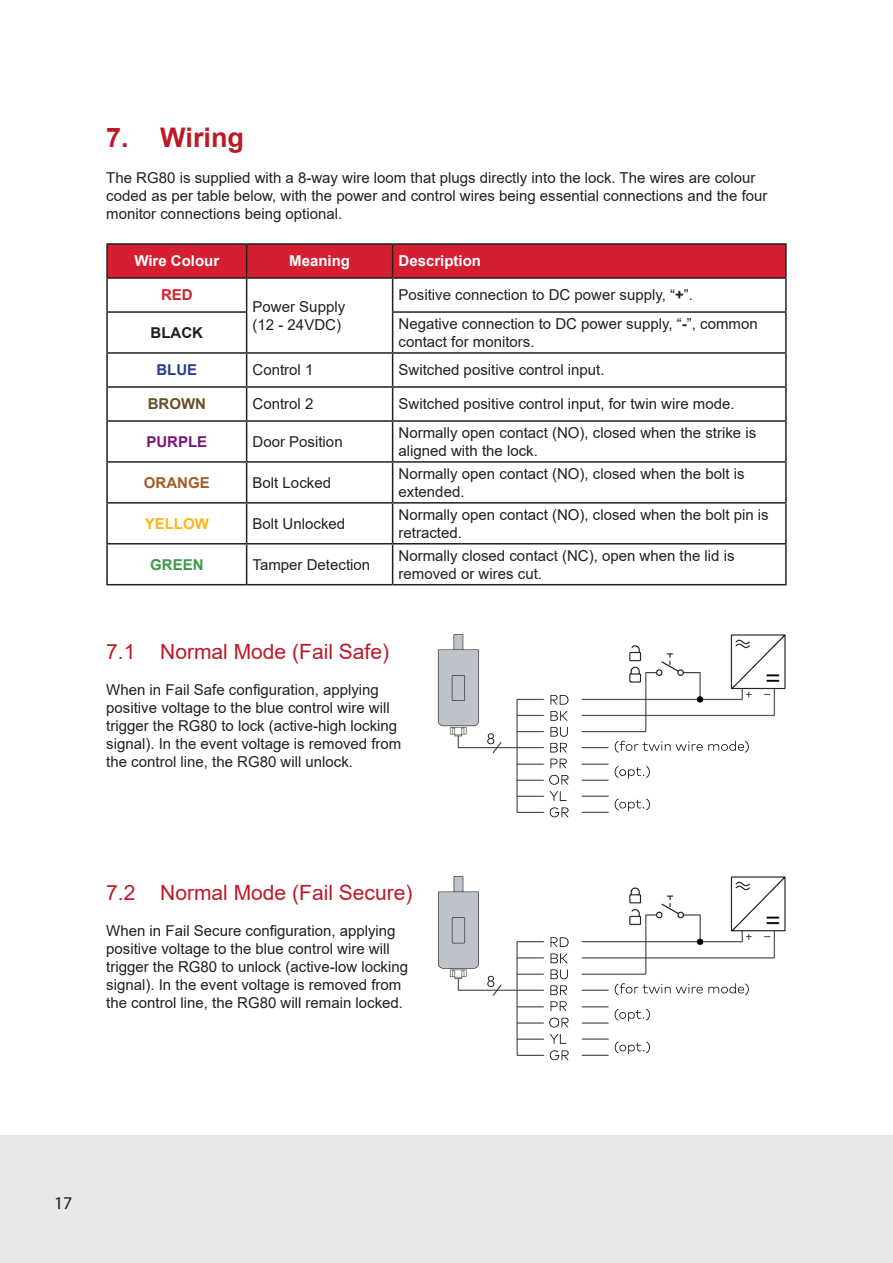
<style>
.page{position:relative;width:893px;height:1263px;background:#fff}
.page>*{position:absolute;margin:0;border:0;box-sizing:border-box;transform-origin:0 0}
.t1{font:700 27px "Arial";color:#bc1a28}
.t2{font:21px "Arial";color:#bc1a28}
.t3{font:18px "Myriad Pro";color:#231f20}
.t4{font:15px/18px "Arial";color:#231f20}
.t5{font:700 15px "Arial";color:#fff}
.t6{font:700 15px "Arial";color:#7a1777}
.t7{font:700 15px "Arial";color:#a55b25}
.t8{font:700 15px "Arial";color:#fcb619}
.t9{font:700 15px "Arial";color:#231f20}
.t10{font:700 15px "Arial";color:#6a5126}
.t11{font:700 15px "Arial";color:#3e9a45}
.t12{font:700 15px "Arial";color:#253f8e}
.t13{font:700 15px "Arial";color:#d1232a}
.s1{font-weight:700}
</style>
<div class="page">
<div style="left:0;top:1135px;width:893px;height:128px;background:#e6e7e9"></div>
<div style="left:108px;top:245px;width:677px;height:32px;background:#d51f30"></div>
<hr style="left:106px;top:243px;width:141px;height:2px;background:#231f20">
<hr style="left:106px;top:245px;width:2px;height:32px;background:#231f20">
<hr style="left:247px;top:243px;width:146px;height:2px;background:#231f20">
<hr style="left:246px;top:245px;width:1px;height:32px;background:#231f20">
<hr style="left:393px;top:243px;width:394px;height:2px;background:#231f20">
<hr style="left:392px;top:245px;width:1px;height:32px;background:#231f20">
<hr style="left:785px;top:245px;width:2px;height:32px;background:#231f20">
<hr style="left:106px;top:277px;width:141px;height:2px;background:#231f20">
<hr style="left:106px;top:279px;width:2px;height:32px;background:#231f20">
<hr style="left:247px;top:277px;width:146px;height:2px;background:#231f20">
<hr style="left:246px;top:279px;width:1px;height:32px;background:#231f20">
<hr style="left:393px;top:277px;width:394px;height:2px;background:#231f20">
<hr style="left:392px;top:279px;width:1px;height:32px;background:#231f20">
<hr style="left:785px;top:279px;width:2px;height:32px;background:#231f20">
<hr style="left:106px;top:311px;width:141px;height:2px;background:#231f20">
<hr style="left:106px;top:313px;width:2px;height:39px;background:#231f20">
<hr style="left:246px;top:313px;width:1px;height:39px;background:#231f20">
<hr style="left:392px;top:311px;width:395px;height:2px;background:#231f20">
<hr style="left:392px;top:313px;width:1px;height:39px;background:#231f20">
<hr style="left:785px;top:313px;width:2px;height:39px;background:#231f20">
<hr style="left:106px;top:352px;width:141px;height:2px;background:#231f20">
<hr style="left:106px;top:354px;width:2px;height:32px;background:#231f20">
<hr style="left:247px;top:352px;width:146px;height:2px;background:#231f20">
<hr style="left:246px;top:354px;width:1px;height:32px;background:#231f20">
<hr style="left:393px;top:352px;width:394px;height:2px;background:#231f20">
<hr style="left:392px;top:354px;width:1px;height:32px;background:#231f20">
<hr style="left:785px;top:354px;width:2px;height:32px;background:#231f20">
<hr style="left:106px;top:386px;width:141px;height:2px;background:#231f20">
<hr style="left:106px;top:388px;width:2px;height:32px;background:#231f20">
<hr style="left:247px;top:386px;width:146px;height:2px;background:#231f20">
<hr style="left:246px;top:388px;width:1px;height:32px;background:#231f20">
<hr style="left:393px;top:386px;width:394px;height:2px;background:#231f20">
<hr style="left:392px;top:388px;width:1px;height:32px;background:#231f20">
<hr style="left:785px;top:388px;width:2px;height:32px;background:#231f20">
<hr style="left:106px;top:420px;width:141px;height:2px;background:#231f20">
<hr style="left:106px;top:422px;width:2px;height:39px;background:#231f20">
<hr style="left:247px;top:420px;width:146px;height:2px;background:#231f20">
<hr style="left:246px;top:422px;width:1px;height:39px;background:#231f20">
<hr style="left:393px;top:420px;width:394px;height:2px;background:#231f20">
<hr style="left:392px;top:422px;width:1px;height:39px;background:#231f20">
<hr style="left:785px;top:422px;width:2px;height:39px;background:#231f20">
<hr style="left:106px;top:461px;width:141px;height:2px;background:#231f20">
<hr style="left:106px;top:463px;width:2px;height:39px;background:#231f20">
<hr style="left:247px;top:461px;width:146px;height:2px;background:#231f20">
<hr style="left:246px;top:463px;width:1px;height:39px;background:#231f20">
<hr style="left:393px;top:461px;width:394px;height:2px;background:#231f20">
<hr style="left:392px;top:463px;width:1px;height:39px;background:#231f20">
<hr style="left:785px;top:463px;width:2px;height:39px;background:#231f20">
<hr style="left:106px;top:502px;width:141px;height:2px;background:#231f20">
<hr style="left:106px;top:504px;width:2px;height:39px;background:#231f20">
<hr style="left:247px;top:502px;width:146px;height:2px;background:#231f20">
<hr style="left:246px;top:504px;width:1px;height:39px;background:#231f20">
<hr style="left:393px;top:502px;width:394px;height:2px;background:#231f20">
<hr style="left:392px;top:504px;width:1px;height:39px;background:#231f20">
<hr style="left:785px;top:504px;width:2px;height:39px;background:#231f20">
<hr style="left:106px;top:543px;width:141px;height:1px;background:#231f20">
<hr style="left:106px;top:544px;width:2px;height:40px;background:#231f20">
<hr style="left:247px;top:543px;width:146px;height:1px;background:#231f20">
<hr style="left:246px;top:544px;width:1px;height:40px;background:#231f20">
<hr style="left:393px;top:543px;width:394px;height:1px;background:#231f20">
<hr style="left:392px;top:544px;width:1px;height:40px;background:#231f20">
<hr style="left:785px;top:544px;width:2px;height:40px;background:#231f20">
<hr style="left:106px;top:584px;width:141px;height:1px;background:#231f20">
<hr style="left:247px;top:584px;width:146px;height:1px;background:#231f20">
<hr style="left:393px;top:584px;width:394px;height:1px;background:#231f20">
<img style="left:437px;top:634px;width:349px;height:184px">
<img style="left:438px;top:876px;width:348px;height:185px">
<h1 class="t1" style="left:106px;top:119px;width:139px">7. Wiring</h1>
<p class="t4" style="left:106px;top:169px;width:663px">The RG80 is supplied with a 8-way wire loom that plugs directly into the lock. The wires are colour coded as per table below, with the power and control wires being essential connections and the four monitor connections being optional.</p>
<p class="t5" style="left:134px;top:251px;width:86px">Wire Colour</p>
<p class="t5" style="left:289px;top:251px;width:62px">Meaning</p>
<p class="t5" style="left:399px;top:251px;width:84px">Description</p>
<p class="t13" style="left:161px;top:285px;width:33px">RED</p>
<p class="t4" style="left:253px;top:298px;width:94px">Power Supply (12 - 24VDC)</p>
<p class="t4" style="left:399px;top:286px;width:296px">Positive connection to DC power supply, “<span class="s1">+</span>”.</p>
<p class="t9" style="left:151px;top:322px;width:54px">BLACK</p>
<p class="t4" style="left:399px;top:315px;width:361px">Negative connection to DC power supply, “<span class="s1">-</span>”, common contact for monitors.</p>
<p class="t12" style="left:156px;top:360px;width:42px">BLUE</p>
<p class="t4" style="left:253px;top:361px;width:62px">Control 1</p>
<p class="t4" style="left:399px;top:361px;width:207px">Switched positive control input.</p>
<p class="t10" style="left:148px;top:394px;width:60px">BROWN</p>
<p class="t4" style="left:253px;top:395px;width:62px">Control 2</p>
<p class="t4" style="left:399px;top:395px;width:337px">Switched positive control input, for twin wire mode.</p>
<p class="t6" style="left:146px;top:431px;width:62px">PURPLE</p>
<p class="t4" style="left:253px;top:433px;width:92px">Door Position</p>
<p class="t4" style="left:399px;top:424px;width:359px">Normally open contact (NO), closed when the strike is aligned with the lock.</p>
<p class="t7" style="left:144px;top:472px;width:67px">ORANGE</p>
<p class="t4" style="left:253px;top:473px;width:80px">Bolt Locked</p>
<p class="t4" style="left:399px;top:464px;width:347px">Normally open contact (NO), closed when the bolt is extended.</p>
<p class="t8" style="left:145px;top:513px;width:66px">YELLOW</p>
<p class="t4" style="left:253px;top:514px;width:94px">Bolt Unlocked</p>
<p class="t4" style="left:399px;top:505px;width:372px">Normally open contact (NO), closed when the bolt pin is retracted.</p>
<p class="t11" style="left:150px;top:554px;width:55px">GREEN</p>
<p class="t4" style="left:253px;top:555px;width:119px">Tamper Detection</p>
<p class="t4" style="left:399px;top:546px;width:337px">Normally closed contact (NC), open when the lid is removed or wires cut.</p>
<h2 class="t2" style="left:106px;top:637px;width:284px">7.1 Normal Mode (Fail Safe)</h2>
<p class="t4" style="left:106px;top:680px;width:297px">When in Fail Safe configuration, applying positive voltage to the blue control wire will trigger the RG80 to lock (active-high locking signal). In the event voltage is removed from the control line, the RG80 will unlock.</p>
<h2 class="t2" style="left:106px;top:878px;width:308px">7.2 Normal Mode (Fail Secure)</h2>
<p class="t4" style="left:106px;top:921px;width:303px">When in Fail Secure configuration, applying positive voltage to the blue control wire will trigger the RG80 to unlock (active-low locking signal). In the event voltage is removed from the control line, the RG80 will remain locked.</p>
<p class="t3" style="left:54px;top:1192px;width:20px">17</p>
</div>
